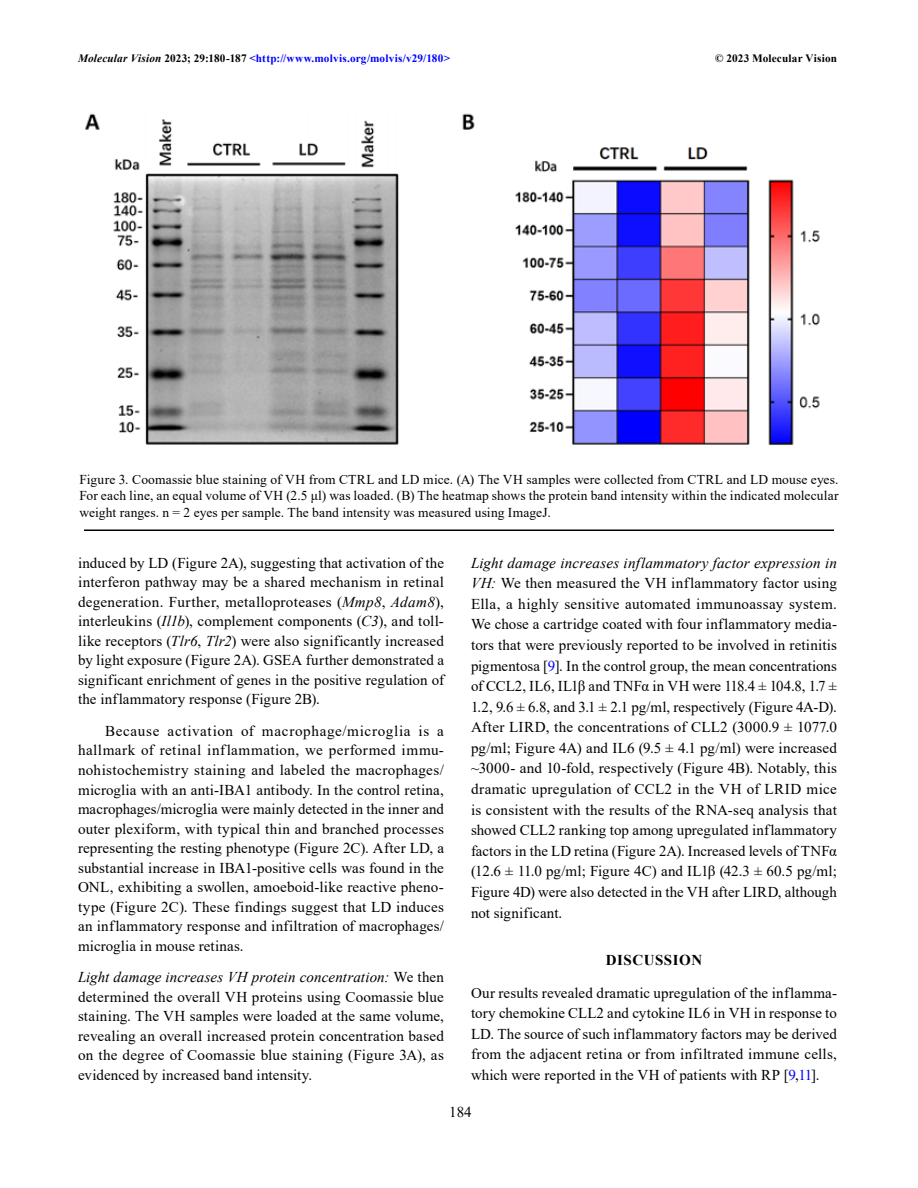
<style>
.page{position:relative;width:918px;height:1188px;background:#fff}
.page>*{position:absolute;margin:0;border:0;box-sizing:border-box;transform-origin:0 0}
.t1{font:15px/19.5px "Times New Roman";letter-spacing:.005em;color:#000;text-align:justify}
.t2{font:700 15px "Times New Roman";letter-spacing:.035em;color:#000}
.t3{font:13.5px/16.5px "Times New Roman";letter-spacing:.01em;color:#000;text-align:justify}
.t4{font:700 11.25px "Times New Roman";letter-spacing:.015em;color:#00f}
.t5{font:700 11.25px "Times New Roman";letter-spacing:.015em;color:#000}
.s1{font-style:italic;color:#000}
.s2{color:#000}
.s3{font-style:italic}
.s4{color:#00f}
</style>
<div class="page">
<img style="left:85px;top:113px;width:735px;height:332px">
<hr style="left:84px;top:530px;width:750px;height:1px;background:#000">
<p class="t4" style="left:78px;top:50px;width:374px"><span class="s1">Molecular Vision</span> <span class="s2">2023; 29:180-187</span> &lt;http://www.molvis.org/molvis/v29/180&gt;</p>
<p class="t5" style="left:715px;top:50px;width:123px">© 2023 Molecular Vision</p>
<p class="t3" style="left:80px;top:471px;width:760px">Figure 3. Coomassie blue staining of VH from CTRL and LD mice. (A) The VH samples were collected from CTRL and LD mouse eyes.<br>For each line, an equal volume of VH (2.5 μl) was loaded. (B) The heatmap shows the protein band intensity within the indicated molecular weight ranges. n = 2 eyes per sample. The band intensity was measured using ImageJ.</p>
<p class="t1" style="left:78px;top:552px;width:368px">induced by LD (Figure 2A), suggesting that activation of the interferon pathway may be a shared mechanism in retinal degeneration. Further, metalloproteases (<span class="s3">Mmp8</span>, <span class="s3">Adam8</span>), interleukins (<span class="s3">Il1b</span>), complement components (<span class="s3">C3</span>), and toll&shy;like receptors (<span class="s3">Tlr6</span>, <span class="s3">Tlr2</span>) were also significantly increased by light exposure (Figure 2A). GSEA further demonstrated a significant enrichment of genes in the positive regulation of the inflammatory response (Figure 2B).</p>
<p class="t1" style="left:78px;top:721px;width:368px;text-indent:27px">Because activation of macrophage/microglia is a hallmark of retinal inflammation, we performed immu&shy;nohistochemistry staining and labeled the macrophages/ microglia with an anti-IBA1 antibody. In the control retina, macrophages/microglia were mainly detected in the inner and outer plexiform, with typical thin and branched processes representing the resting phenotype (Figure 2C). After LD, a substantial increase in IBA1-positive cells was found in the ONL, exhibiting a swollen, amoeboid-like reactive pheno&shy;type (Figure 2C). These findings suggest that LD induces an inflammatory response and infiltration of macrophages/ microglia in mouse retinas.</p>
<p class="t1" style="left:78px;top:967px;width:368px"><span class="s3">Light damage increases VH protein concentration:</span> We then determined the overall VH proteins using Coomassie blue staining. The VH samples were loaded at the same volume, revealing an overall increased protein concentration based on the degree of Coomassie blue staining (Figure 3A), as evidenced by increased band intensity.</p>
<p class="t1" style="left:471px;top:552px;width:368px;line-height:20.5px"><span class="s3">Light damage increases inflammatory factor expression in VH:</span> We then measured the VH inflammatory factor using Ella, a highly sensitive automated immunoassay system.<br>We chose a cartridge coated with four inflammatory media&shy;tors that were previously reported to be involved in retinitis pigmentosa [<span class="s4">9</span>]. In the control group, the mean concentrations of CCL2, IL6, IL1β and TNFα in VH were 118.4 ± 104.8, 1.7 ± 1.2, 9.6 ± 6.8, and 3.1 ± 2.1 pg/ml, respectively (Figure 4A-D).<br>After LIRD, the concentrations of CLL2 (3000.9 ± 1077.0 pg/ml; Figure 4A) and IL6 (9.5 ± 4.1 pg/ml) were increased ~3000- and 10-fold, respectively (Figure 4B). Notably, this dramatic upregulation of CCL2 in the VH of LRID mice is consistent with the results of the RNA-seq analysis that showed CLL2 ranking top among upregulated inflammatory factors in the LD retina (Figure 2A). Increased levels of TNFα (12.6 ± 11.0 pg/ml; Figure 4C) and IL1β (42.3 ± 60.5 pg/ml; Figure 4D) were also detected in the VH after LIRD, although not significant.</p>
<p class="t2" style="left:606px;top:949px;width:98px">DISCUSSION</p>
<p class="t1" style="left:471px;top:982px;width:368px;line-height:20.5px">Our results revealed dramatic upregulation of the inflamma&shy;tory chemokine CLL2 and cytokine IL6 in VH in response to LD. The source of such inflammatory factors may be derived from the adjacent retina or from infiltrated immune cells, which were reported in the VH of patients with RP [<span class="s4">9</span>,<span class="s4">11</span>].</p>
<p class="t1" style="left:449px;top:1102px;width:24px">184</p>
</div>
